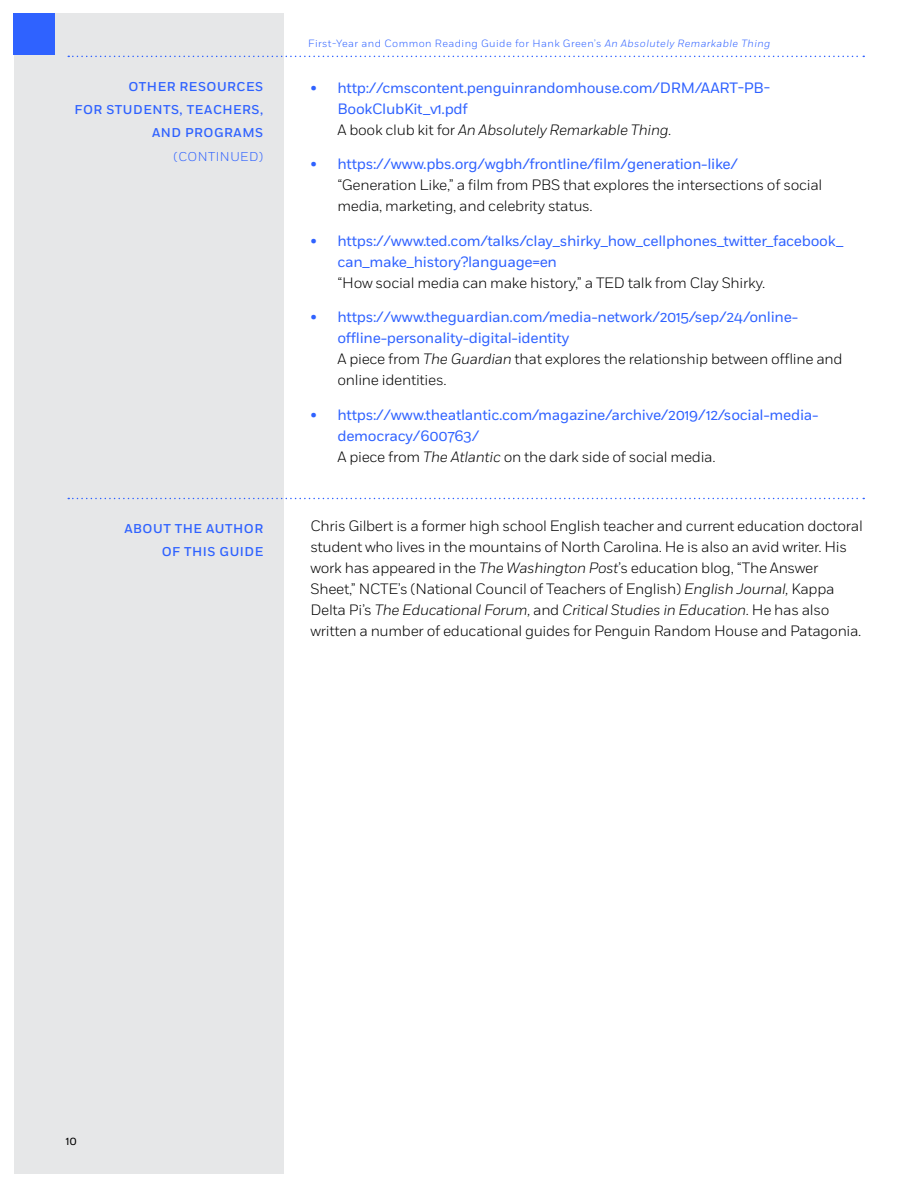
<style>
.page{position:relative;width:918px;height:1188px;background:#fff}
.page>*{position:absolute;margin:0;border:0;box-sizing:border-box;transform-origin:0 0}
.t1{font:15px/21px "Fort";letter-spacing:-.02em;color:#2f62ff}
.t2{font:300 15px/21px "Fort";letter-spacing:-.02em;color:#000}
.t3{font:500 12.75px/23.2px "Fort";letter-spacing:.04em;color:#2f62ff;text-align:right}
.t4{font:300 12.75px "Fort";letter-spacing:.04em;color:#2f62ff}
.t5{font:12px "Fort";color:#000}
.t6{font:300 10.5px "Fort";letter-spacing:.04em;color:#2f62ff}
.s1{font-style:italic}
.s2{font-weight:300;color:#000}
.s3{font-weight:300;font-style:italic;color:#000}
</style>
<div class="page">
<div style="left:14px;top:14px;width:270px;height:1160px;background:#e6e7e8"></div>
<div style="left:14px;top:14px;width:41px;height:41px;background:#2f62ff"></div>
<svg style="left:68px;top:56px;width:796px;height:1px"></svg>
<svg style="left:68px;top:498px;width:796px;height:1px"></svg>
<p class="t6" style="left:308px;top:37px;width:464px">First-Year and Common Reading Guide for Hank Green’s <span class="s1">An Absolutely Remarkable Thing</span></p>
<p class="t3" style="left:128px;top:75px;width:136px">OTHER RESOURCES</p>
<p class="t3" style="left:74px;top:98px;width:8px">FOR</p>
<p class="t3" style="left:106px;top:98px;width:98px">STUDE NTS, TEAC</p>
<p class="t3" style="left:222px;top:98px;width:20px">HERS</p>
<p class="t3" style="left:152px;top:98px;width:113px">,<br>AND PROGRAMS</p>
<p class="t4" style="left:173px;top:149px;width:91px">(CONTINUED)</p>
<p class="t1" style="left:338px;top:77px;width:434px;text-indent:-27px">• http://cmscontent.penguinrandomhouse.com/DRM/AART-PB-<br>BookClubKit_v1.pdf<br><span class="s2">A book club kit for</span> <span class="s3">An Absolutely Remarkable Thing.</span></p>
<p class="t1" style="left:310px;top:154px;width:429px">• https://www.pbs.org/wgbh/frontline/film/generation-like/</p>
<p class="t2" style="left:338px;top:174px;width:486px">“Generation Like,” a film from PBS that explores the intersections of social media, marketing, and celebrity status.</p>
<p class="t1" style="left:338px;top:230px;width:507px;text-indent:-27px">• https://www.ted.com/talks/clay_shirky_how_cellphones_twitter_facebook_ can_make_history?language=en</p>
<p class="t2" style="left:338px;top:272px;width:429px">“How social media can make history,” a TED talk from Clay Shirky.</p>
<p class="t1" style="left:338px;top:307px;width:507px;text-indent:-27px">• https://www.theguardian.com/media-network/2015/sep/24/online&shy;offline-personality-digital-identity<br><span class="s2">A piece from</span> <span class="s3">The Guardian</span> <span class="s2">that explores the relationship between offline and online identities.</span></p>
<p class="t1" style="left:338px;top:404px;width:483px;text-indent:-27px">• https://www.theatlantic.com/magazine/archive/2019/12/social-media&shy;democracy/600763/<br><span class="s2">A piece from</span> <span class="s3">The Atlantic</span> <span class="s2">on the dark side of social media.</span></p>
<p class="t3" style="left:124px;top:517px;width:29px">ABOUT</p>
<p class="t3" style="left:175px;top:517px;width:10px">THE</p>
<p class="t3" style="left:162px;top:517px;width:103px;text-align:center">AUTHOR<br>OF THIS GUIDE</p>
<p class="t2" style="left:311px;top:515px;width:554px">Chris Gilbert is a former high school English teacher and current education doctoral student who lives in the mountains of North Carolina. He is also an avid writer. His work has appeared in the <span class="s1">The Washington Post</span>’s education blog, “The Answer Sheet,” NCTE’s (National Council of Teachers of English) <span class="s1">English Journal,</span> Kappa Delta Pi’s <span class="s1">The Educational Forum,</span> and <span class="s1">Critical Studies in Education.</span> He has also written a number of educational guides for Penguin Random House and Patagonia.</p>
<p class="t5" style="left:66px;top:1134px;width:13px">10</p>
</div>
